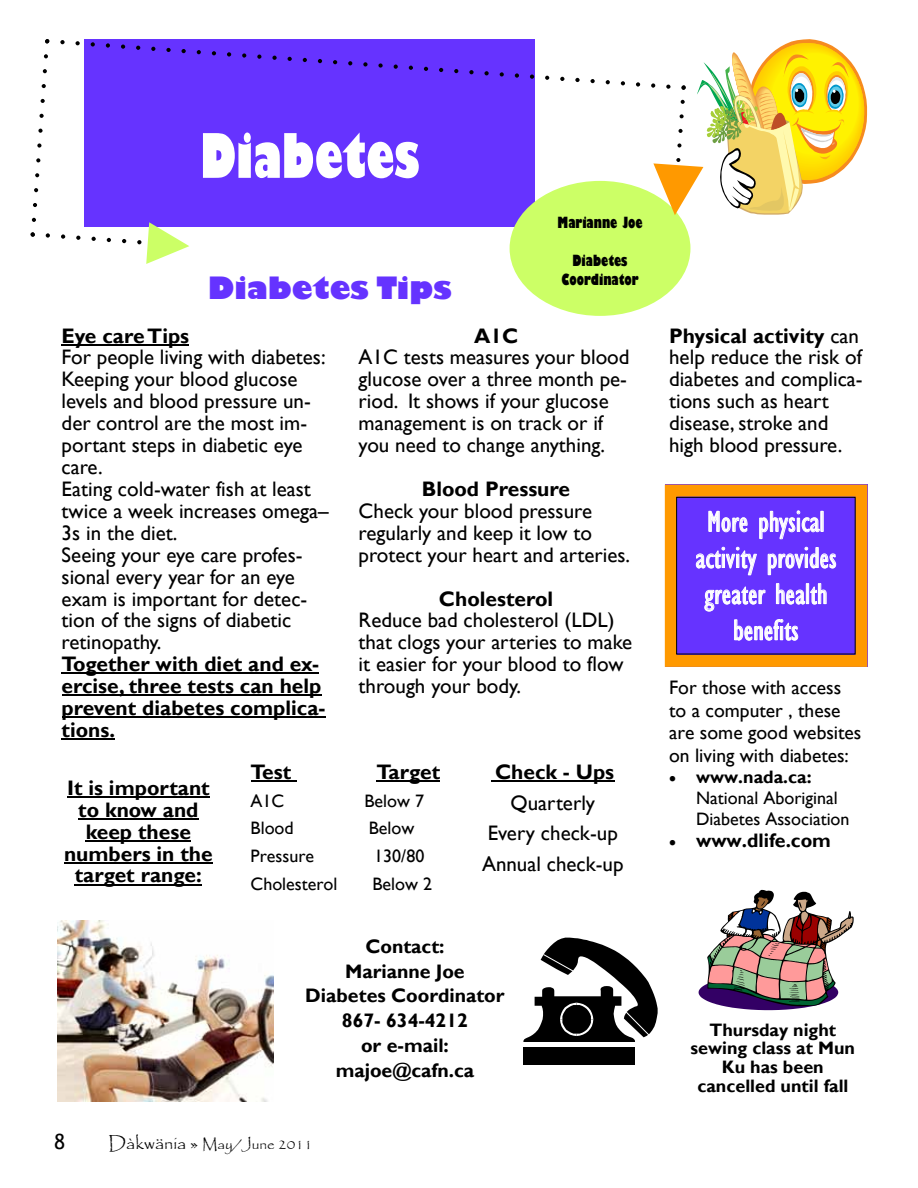
<style>
.page{position:relative;width:918px;height:1188px;background:#fff}
.page>*{position:absolute;margin:0;border:0;box-sizing:border-box;transform-origin:0 0}
.t1{font:800 condensed 60px "Gill Sans";color:#fff}
.t2{font:condensed 30px/36.2px "Gill Sans";color:#fff;text-align:center}
.t3{font:800 30px "Gill Sans";color:#6533ff}
.t4{font:21px/21.9px "Gill Sans";color:#000}
.t5{font:700 21px/21.9px "Gill Sans";color:#000}
.t6{font:21px "Trebuchet MS";color:#000}
.t7{font:700 19.5px/24.9px "Gill Sans";color:#000;text-align:center}
.t8{font:19.5px/22.6px "Gill Sans";color:#000}
.t9{font:18px/20.9px "Gill Sans";color:#000}
.t10{font:700 18px/18.8px "Gill Sans";color:#000;text-align:center}
.t11{font:800 condensed 15px/18.8px "Gill Sans";color:#000;text-align:center}
.t12{font:15px "Papyrus";color:#000}
.s1{font-size:18px}
.s2{font-weight:700}
</style>
<div class="page">
<hr style="left:62px;top:344px;width:127px;height:1px;background:#000">
<hr style="left:62px;top:673px;width:257px;height:1px;background:#000">
<hr style="left:62px;top:695px;width:259px;height:1px;background:#000">
<hr style="left:62px;top:717px;width:264px;height:1px;background:#000">
<hr style="left:62px;top:739px;width:53px;height:1px;background:#000">
<hr style="left:67px;top:796px;width:143px;height:1px;background:#000">
<hr style="left:78px;top:818px;width:120px;height:1px;background:#000">
<hr style="left:86px;top:840px;width:105px;height:1px;background:#000">
<hr style="left:64px;top:862px;width:149px;height:1px;background:#000">
<hr style="left:75px;top:884px;width:127px;height:1px;background:#000">
<hr style="left:251px;top:780px;width:45px;height:1px;background:#000">
<hr style="left:376px;top:780px;width:64px;height:1px;background:#000">
<hr style="left:491px;top:780px;width:123px;height:1px;background:#000">
<div style="left:84px;top:39px;width:451px;height:187px;background:#63f"></div>
<div style="left:510px;top:181px;width:180px;height:135px;background:#cf6;border-radius:50%"></div>
<svg style="left:60px;top:40px;width:5px;height:4px"></svg>
<svg style="left:75px;top:41px;width:5px;height:4px"></svg>
<svg style="left:91px;top:42px;width:4px;height:5px"></svg>
<svg style="left:106px;top:43px;width:4px;height:5px"></svg>
<svg style="left:121px;top:44px;width:4px;height:5px"></svg>
<svg style="left:136px;top:46px;width:4px;height:4px"></svg>
<svg style="left:151px;top:47px;width:5px;height:4px"></svg>
<svg style="left:166px;top:48px;width:5px;height:4px"></svg>
<svg style="left:181px;top:49px;width:5px;height:4px"></svg>
<svg style="left:197px;top:50px;width:4px;height:4px"></svg>
<svg style="left:212px;top:51px;width:4px;height:4px"></svg>
<svg style="left:227px;top:52px;width:4px;height:5px"></svg>
<svg style="left:242px;top:53px;width:4px;height:5px"></svg>
<svg style="left:257px;top:54px;width:5px;height:5px"></svg>
<svg style="left:272px;top:56px;width:5px;height:4px"></svg>
<svg style="left:287px;top:57px;width:5px;height:4px"></svg>
<svg style="left:303px;top:58px;width:4px;height:4px"></svg>
<svg style="left:318px;top:59px;width:4px;height:4px"></svg>
<svg style="left:333px;top:60px;width:4px;height:4px"></svg>
<svg style="left:348px;top:61px;width:4px;height:5px"></svg>
<svg style="left:363px;top:62px;width:5px;height:5px"></svg>
<svg style="left:378px;top:63px;width:5px;height:5px"></svg>
<svg style="left:394px;top:64px;width:4px;height:5px"></svg>
<svg style="left:409px;top:66px;width:4px;height:4px"></svg>
<svg style="left:424px;top:67px;width:4px;height:4px"></svg>
<svg style="left:439px;top:68px;width:4px;height:4px"></svg>
<svg style="left:454px;top:69px;width:4px;height:4px"></svg>
<svg style="left:469px;top:70px;width:5px;height:4px"></svg>
<svg style="left:484px;top:71px;width:5px;height:5px"></svg>
<svg style="left:500px;top:72px;width:4px;height:5px"></svg>
<svg style="left:515px;top:73px;width:4px;height:5px"></svg>
<svg style="left:530px;top:74px;width:4px;height:5px"></svg>
<svg style="left:545px;top:76px;width:4px;height:4px"></svg>
<svg style="left:560px;top:77px;width:4px;height:4px"></svg>
<svg style="left:575px;top:78px;width:5px;height:4px"></svg>
<svg style="left:590px;top:79px;width:5px;height:4px"></svg>
<svg style="left:606px;top:80px;width:4px;height:4px"></svg>
<svg style="left:621px;top:81px;width:4px;height:5px"></svg>
<svg style="left:636px;top:82px;width:4px;height:5px"></svg>
<svg style="left:45px;top:39px;width:5px;height:5px"></svg>
<svg style="left:44px;top:54px;width:4px;height:5px"></svg>
<svg style="left:43px;top:69px;width:4px;height:4px"></svg>
<svg style="left:42px;top:84px;width:4px;height:4px"></svg>
<svg style="left:41px;top:99px;width:4px;height:4px"></svg>
<svg style="left:39px;top:114px;width:5px;height:4px"></svg>
<svg style="left:38px;top:129px;width:5px;height:4px"></svg>
<svg style="left:37px;top:143px;width:5px;height:5px"></svg>
<svg style="left:36px;top:158px;width:4px;height:5px"></svg>
<svg style="left:35px;top:173px;width:4px;height:4px"></svg>
<svg style="left:34px;top:188px;width:4px;height:4px"></svg>
<svg style="left:33px;top:203px;width:4px;height:4px"></svg>
<svg style="left:32px;top:218px;width:4px;height:4px"></svg>
<svg style="left:30px;top:232px;width:5px;height:5px"></svg>
<svg style="left:46px;top:233px;width:4px;height:5px"></svg>
<svg style="left:61px;top:234px;width:4px;height:5px"></svg>
<svg style="left:76px;top:236px;width:5px;height:4px"></svg>
<svg style="left:91px;top:237px;width:5px;height:4px"></svg>
<svg style="left:107px;top:238px;width:4px;height:4px"></svg>
<svg style="left:122px;top:239px;width:4px;height:4px"></svg>
<svg style="left:137px;top:222px;width:52px;height:42px"></svg>
<img style="left:57px;top:921px;width:216px;height:181px">
<svg style="left:651px;top:39px;width:216px;height:176px"></svg>
<svg style="left:665px;top:485px;width:202px;height:182px;background:#9258c0"></svg>
<svg style="left:699px;top:890px;width:155px;height:120px"></svg>
<div style="left:523px;top:1047px;width:112px;height:18px;background:#000"></div>
<svg style="left:523px;top:938px;width:135px;height:104px"></svg>
<h1 class="t1" style="left:200px;top:118px;width:221px">Diabetes</h1>
<h2 class="t3" style="left:208px;top:269px;width:246px">Diabetes Tips</h2>
<p class="t11" style="left:558px;top:214px;width:87px">Marianne Joe</p>
<p class="t11" style="left:562px;top:252px;width:79px">Diabetes<br>Coordinator</p>
<p class="t5" style="left:62px;top:325px;width:129px">Eye care Tips</p>
<p class="t4" style="left:62px;top:347px;width:268px">For people living with diabetes:<br>Keeping your blood glucose levels and blood pressure un&shy;der control are the most im&shy;portant steps in diabetic eye care.<br>Eating cold-water fish at least twice a week increases omega–<br>3s in the diet.<br>Seeing your eye care profes&shy;sional every year for an eye exam is important for detec&shy;tion of the signs of diabetic retinopathy.</p>
<p class="t5" style="left:62px;top:654px;width:265px">Together with diet and ex&shy;ercise, three tests can help prevent diabetes complica&shy;tions.</p>
<p class="t5" style="left:474px;top:325px;width:46px">A1C</p>
<p class="t4" style="left:359px;top:347px;width:272px">A1C tests measures your blood glucose over a three month pe&shy;riod. It shows if your glucose management is on track or if you need to change anything.</p>
<p class="t5" style="left:422px;top:479px;width:150px">Blood Pressure</p>
<p class="t4" style="left:359px;top:500px;width:273px">Check your blood pressure regularly and keep it low to protect your heart and arteries.</p>
<p class="t5" style="left:439px;top:588px;width:116px">Cholesterol</p>
<p class="t4" style="left:359px;top:610px;width:275px">Reduce bad cholesterol (LDL) that clogs your arteries to make it easier for your blood to flow through your body.</p>
<p class="t5" style="left:64px;top:777px;width:150px;text-align:center">It is important to know and keep these numbers in the target range:</p>
<p class="t5" style="left:251px;top:761px;width:42px">Test</p>
<p class="t5" style="left:376px;top:761px;width:65px">Target</p>
<p class="t9" style="left:251px;top:791px;width:35px">A1C</p>
<p class="t9" style="left:364px;top:791px;width:61px">Below 7</p>
<p class="t9" style="left:251px;top:818px;width:45px">Blood</p>
<p class="t9" style="left:369px;top:818px;width:47px">Below</p>
<p class="t9" style="left:251px;top:846px;width:65px">Pressure</p>
<p class="t9" style="left:374px;top:846px;width:52px">130/80</p>
<p class="t9" style="left:251px;top:874px;width:88px">Cholesterol</p>
<p class="t9" style="left:372px;top:874px;width:61px">Below 2</p>
<p class="t5" style="left:495px;top:761px;width:121px">Check - Ups</p>
<p class="t4" style="left:482px;top:787px;width:143px;line-height:30.9px;text-align:center">Quarterly<br>Every check-up<br>Annual check-up</p>
<p class="t7" style="left:305px;top:934px;width:201px">Contact:<br>Marianne Joe<br>Diabetes Coordinator<br>867- 634-4212<br>or e-mail: majoe@cafn.ca</p>
<p class="t6" style="left:54px;top:1130px;width:13px">8</p>
<p class="t12" style="left:108px;top:1135px;width:206px"><span class="s1">Dàkwänia »</span> May/June 2011</p>
<p class="t4" style="left:669px;top:325px;width:195px"><span class="s2">Physical activity</span> can help reduce the risk of diabetes and complica&shy;tions such as heart disease, stroke and high blood pressure.</p>
<h2 class="t2" style="left:695px;top:504px;width:143px">More physical activity provides greater health benefits</h2>
<p class="t8" style="left:669px;top:677px;width:194px">For those with access to a computer , these are some good websites on living with diabetes:</p>
<p class="t9" style="left:696px;top:767px;width:155px;text-indent:-27px">• <span class="s2">www.nada.ca:<br></span>National Aboriginal<br>Diabetes Association</p>
<p class="t7" style="left:669px;top:829px;width:163px">• www.dlife.com</p>
<p class="t10" style="left:691px;top:1021px;width:166px">Thursday night sewing class at Mun<br>Ku has been cancelled until fall</p>
</div>
